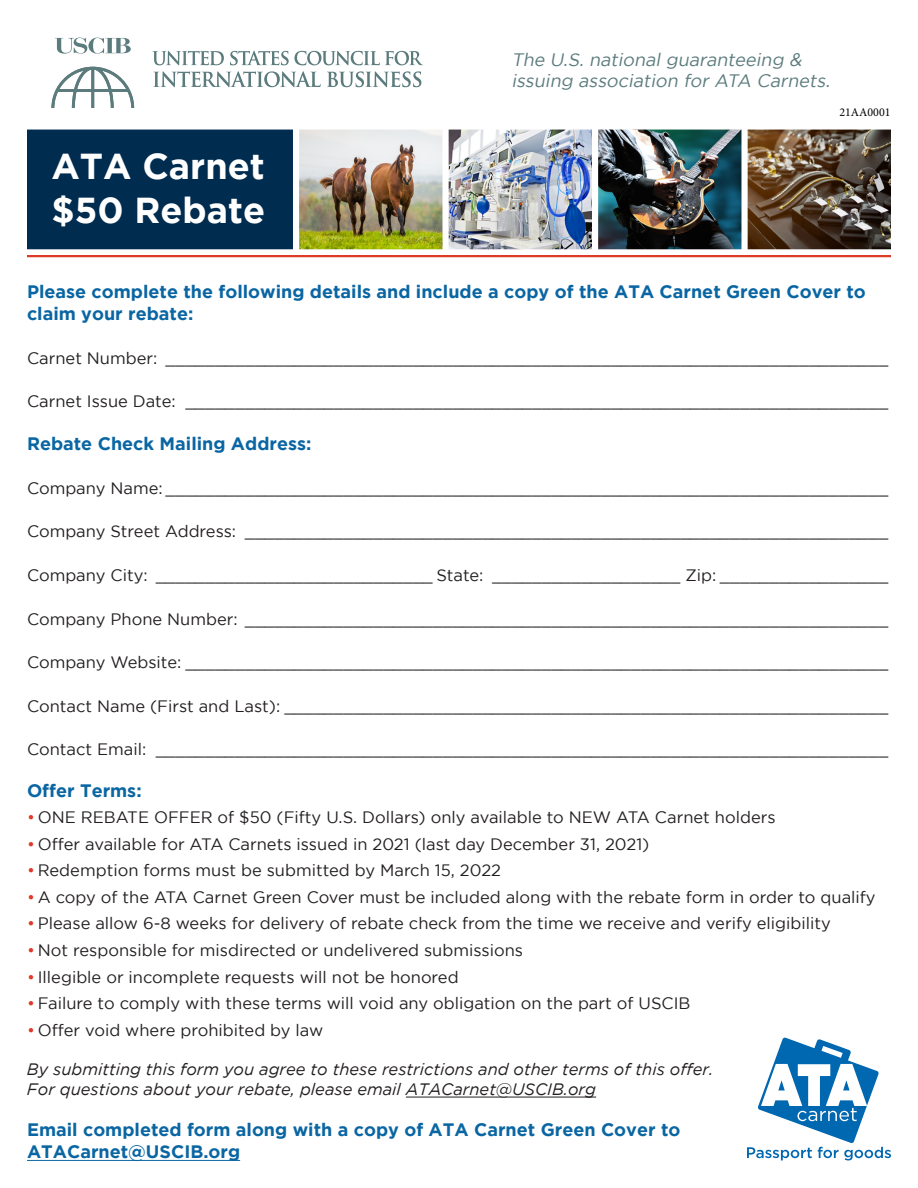
<style>
.page{position:relative;width:918px;height:1188px;background:#fff}
.page>*{position:absolute;margin:0;border:0;box-sizing:border-box;transform-origin:0 0}
.t1{font:700 36px "Gotham";color:#fff}
.t2{font:700 18px/21.6px "Gotham";color:#0a66a3}
.t3{font:italic 18px/21.6px "Gotham";color:#5b7b7d}
.t4{font:16.5px "Gotham";color:#231f20}
.t5{font:italic 16.5px/19.8px "Gotham";color:#231f20}
.t6{font:12px "Minion Pro";color:#000}
.s1{color:#dd3a28}
</style>
<div class="page">
<div style="left:27px;top:130px;width:266px;height:119px;background:#002c50"></div>
<svg style="left:152px;top:51px;width:72px;height:14px"></svg>
<svg style="left:230px;top:51px;width:193px;height:14px"></svg>
<svg style="left:153px;top:71px;width:168px;height:16px"></svg>
<svg style="left:327px;top:71px;width:94px;height:16px"></svg>
<svg style="left:55px;top:38px;width:76px;height:16px"></svg>
<svg style="left:51px;top:67px;width:83px;height:41px"></svg>
<img style="left:299px;top:130px;width:143px;height:119px">
<img style="left:449px;top:130px;width:143px;height:119px">
<img style="left:598px;top:130px;width:143px;height:119px">
<img style="left:748px;top:130px;width:143px;height:119px">
<hr style="left:27px;top:255px;width:864px;height:2px;background:#dd3a28">
<hr style="left:406px;top:1097px;width:190px;height:1px;background:#231f20">
<hr style="left:27px;top:1160px;width:213px;height:1px;background:#0a66a3">
<svg style="left:747px;top:1038px;width:144px;height:122px"></svg>
<p class="t1" style="left:51px;top:146px;width:215px">ATA Carnet</p>
<p class="t1" style="left:51px;top:189px;width:215px">$50 Rebate</p>
<p class="t3" style="left:511px;top:48px;width:323px">The U.S. national guaranteeing &amp; issuing association for ATA Carnets.</p>
<p class="t6" style="left:839px;top:104px;width:53px">21AA0001</p>
<p class="t2" style="left:27px;top:281px;width:840px">Please complete the following details and include a copy of the ATA Carnet Green Cover to claim your rebate:</p>
<p class="t4" style="left:27px;top:349px;width:863px">Carnet Number: _________________________________________________________________________</p>
<p class="t4" style="left:27px;top:392px;width:863px">Carnet Issue Date: _______________________________________________________________________</p>
<p class="t2" style="left:27px;top:433px;width:286px">Rebate Check Mailing Address:</p>
<p class="t4" style="left:27px;top:479px;width:863px">Company Name: _________________________________________________________________________</p>
<p class="t4" style="left:27px;top:523px;width:863px">Company Street Address: _________________________________________________________________</p>
<p class="t4" style="left:27px;top:566px;width:863px">Company City: ____________________________ State: ___________________ Zip: _________________</p>
<p class="t4" style="left:27px;top:610px;width:863px">Company Phone Number: _________________________________________________________________</p>
<p class="t4" style="left:27px;top:653px;width:863px">Company Website: _______________________________________________________________________</p>
<p class="t4" style="left:27px;top:697px;width:863px">Contact Name (First and Last): _____________________________________________________________</p>
<p class="t4" style="left:27px;top:740px;width:863px">Contact Email: __________________________________________________________________________</p>
<p class="t2" style="left:27px;top:779px;width:116px">Offer Terms:</p>
<p class="t4" style="left:27px;top:808px;width:750px"><span class="s1">•</span> ONE REBATE OFFER of $50 (Fifty U.S. Dollars) only available to NEW ATA Carnet holders</p>
<p class="t4" style="left:27px;top:835px;width:624px"><span class="s1">•</span> Offer available for ATA Carnets issued in 2021 (last day December 31, 2021)</p>
<p class="t4" style="left:27px;top:861px;width:476px"><span class="s1">•</span> Redemption forms must be submitted by March 15, 2022</p>
<p class="t4" style="left:27px;top:888px;width:850px"><span class="s1">•</span> A copy of the ATA Carnet Green Cover must be included along with the rebate form in order to qualify</p>
<p class="t4" style="left:27px;top:914px;width:805px"><span class="s1">•</span> Please allow 6-8 weeks for delivery of rebate check from the time we receive and verify eligibility</p>
<p class="t4" style="left:27px;top:941px;width:498px"><span class="s1">•</span> Not responsible for misdirected or undelivered submissions</p>
<p class="t4" style="left:27px;top:968px;width:433px"><span class="s1">•</span> Illegible or incomplete requests will not be honored</p>
<p class="t4" style="left:27px;top:994px;width:665px"><span class="s1">•</span> Failure to comply with these terms will void any obligation on the part of USCIB</p>
<p class="t4" style="left:27px;top:1021px;width:298px"><span class="s1">•</span> Offer void where prohibited by law</p>
<p class="t5" style="left:27px;top:1059px;width:688px">By submitting this form you agree to these restrictions and other terms of this offer.<br>For questions about your rebate, please email ATACarnet@USCIB.org</p>
<p class="t2" style="left:27px;top:1119px;width:655px">Email completed form along with a copy of ATA Carnet Green Cover to<br>ATACarnet@USCIB.org</p>
</div>
